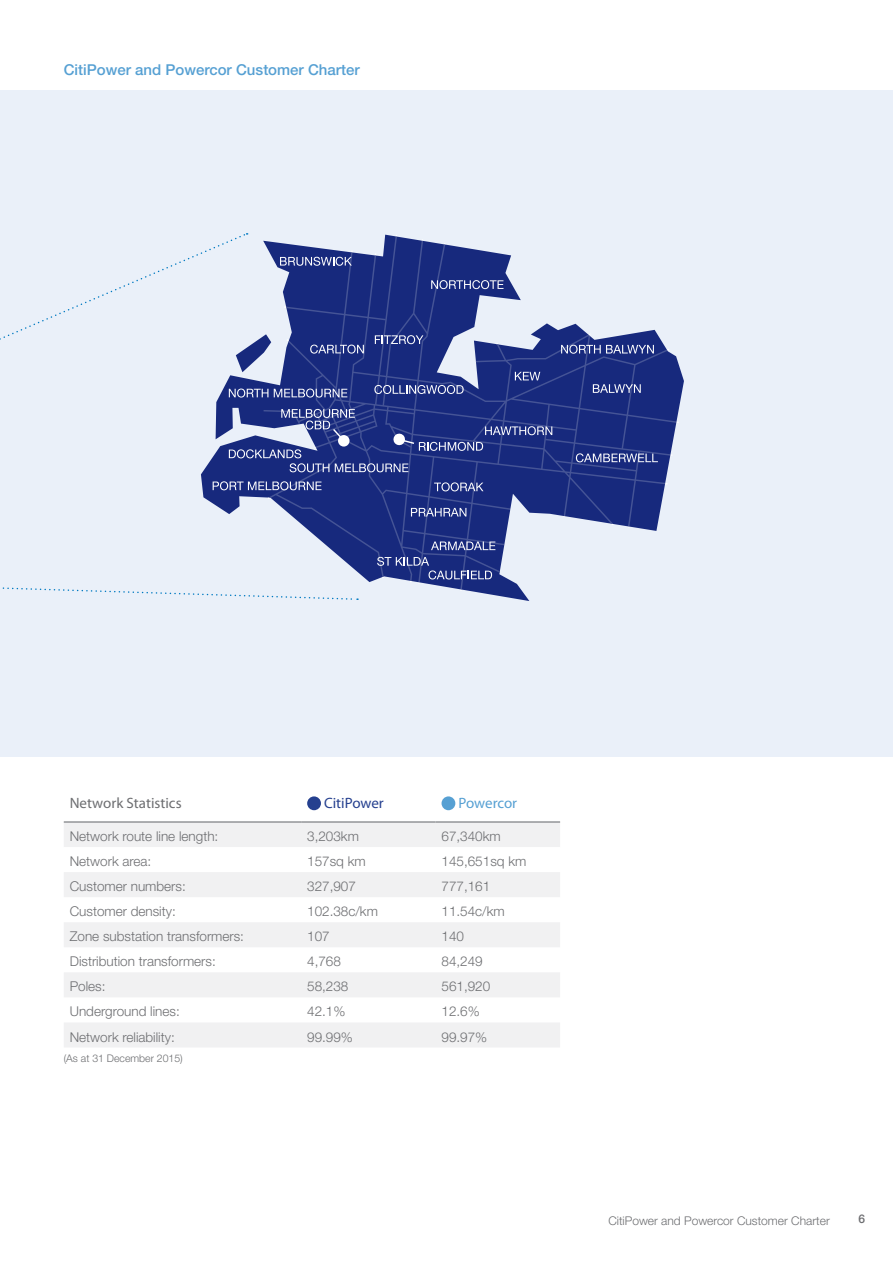
<style>
.page{position:relative;width:893px;height:1263px;background:#fff}
.page>*{position:absolute;margin:0;border:0;box-sizing:border-box;transform-origin:0 0}
.t1{font:500 15px "Helvetica Neue";color:#56a0d3}
.t2{font:15px "Myriad Pro";color:#6d6e71}
.t3{font:15px "Myriad Pro";color:#25408f}
.t4{font:15px "Myriad Pro";letter-spacing:-.005em;color:#56a0d3}
.t5{font:300 13.5px "Helvetica Neue";color:#6d6e71}
.t6{font:300 12px "Helvetica Neue";color:#6d6e71}
.t7{font:500 12px "Helvetica Neue";color:#6d6e71}
.t8{font:300 10.5px "Helvetica Neue";color:#6d6e71}
</style>
<div class="page">
<div style="left:0;top:90px;width:893px;height:666px;background:#eaf0f9"></div>
<svg style="left:64px;top:823px;width:496px;height:224px;fill:#f1f1f2"></svg>
<hr style="left:64px;top:821px;width:237px;height:2px;background:#939598">
<hr style="left:301px;top:821px;width:135px;height:2px;background:#939598">
<hr style="left:436px;top:821px;width:124px;height:2px;background:#939598">
<div style="left:307px;top:796px;width:14px;height:14px;background:#25408f;border-radius:50%"></div>
<div style="left:442px;top:796px;width:13px;height:14px;background:#56a0d3;border-radius:50%"></div>
<svg style="left:201px;top:235px;width:483px;height:366px"></svg>
<svg style="left:264px;top:236px;width:412px;height:354px;fill:#17297d"></svg>
<svg style="left:280px;top:257px;width:72px;height:9px"></svg>
<svg style="left:310px;top:345px;width:54px;height:9px"></svg>
<svg style="left:375px;top:335px;width:48px;height:9px"></svg>
<svg style="left:374px;top:385px;width:90px;height:9px"></svg>
<svg style="left:515px;top:372px;width:25px;height:8px"></svg>
<svg style="left:593px;top:384px;width:48px;height:9px"></svg>
<svg style="left:576px;top:453px;width:82px;height:9px"></svg>
<svg style="left:434px;top:482px;width:49px;height:9px"></svg>
<svg style="left:411px;top:508px;width:55px;height:8px"></svg>
<svg style="left:431px;top:541px;width:64px;height:9px"></svg>
<svg style="left:377px;top:557px;width:115px;height:22px;background:#38488f"></svg>
<svg style="left:561px;top:345px;width:93px;height:9px"></svg>
<svg style="left:229px;top:389px;width:39px;height:9px"></svg>
<svg style="left:274px;top:389px;width:73px;height:9px"></svg>
<svg style="left:213px;top:481px;width:109px;height:9px"></svg>
<svg style="left:229px;top:449px;width:100px;height:23px;background:#37478f"></svg>
<svg style="left:335px;top:463px;width:73px;height:9px"></svg>
<svg style="left:431px;top:280px;width:72px;height:9px"></svg>
<div style="left:338px;top:435px;width:12px;height:12px;background:#fff;border-radius:50%"></div>
<svg style="left:281px;top:409px;width:74px;height:31px"></svg>
<svg style="left:393px;top:426px;width:159px;height:25px;background:#394890"></svg>
<svg style="left:236px;top:334px;width:35px;height:38px"></svg>
<svg style="left:2px;top:573px;width:356px;height:28px"></svg>
<p class="t1" style="left:64px;top:61px;width:297px">CitiPower and Powercor Customer Charter</p>
<p class="t2" style="left:70px;top:794px;width:113px">Network Statistics</p>
<p class="t3" style="left:324px;top:794px;width:61px">CitiPower</p>
<p class="t4" style="left:458px;top:794px;width:60px">Powercor</p>
<p class="t5" style="left:70px;top:825px;width:150px">Network route line length:</p>
<p class="t5" style="left:307px;top:825px;width:53px">3,203km</p>
<p class="t5" style="left:442px;top:825px;width:61px">67,340km</p>
<p class="t5" style="left:70px;top:850px;width:83px">Network area:</p>
<p class="t5" style="left:307px;top:850px;width:60px">157sq km</p>
<p class="t5" style="left:442px;top:850px;width:86px">145,651sq km</p>
<p class="t5" style="left:70px;top:875px;width:118px">Customer numbers:</p>
<p class="t5" style="left:307px;top:875px;width:50px">327,907</p>
<p class="t5" style="left:442px;top:875px;width:50px">777,161</p>
<p class="t5" style="left:70px;top:900px;width:108px">Customer density:</p>
<p class="t5" style="left:307px;top:900px;width:72px">102.38c/km</p>
<p class="t5" style="left:442px;top:900px;width:65px">11.54c/km</p>
<p class="t5" style="left:70px;top:925px;width:176px">Zone substation transformers:</p>
<p class="t5" style="left:307px;top:925px;width:24px">107</p>
<p class="t5" style="left:442px;top:925px;width:24px">140</p>
<p class="t5" style="left:70px;top:951px;width:147px">Distribution transformers:</p>
<p class="t5" style="left:307px;top:951px;width:35px">4,768</p>
<p class="t5" style="left:442px;top:951px;width:43px">84,249</p>
<p class="t5" style="left:70px;top:976px;width:37px">Poles:</p>
<p class="t5" style="left:307px;top:976px;width:43px">58,238</p>
<p class="t5" style="left:442px;top:976px;width:50px">561,920</p>
<p class="t5" style="left:70px;top:1001px;width:112px">Underground lines:</p>
<p class="t5" style="left:307px;top:1001px;width:40px">42.1%</p>
<p class="t5" style="left:442px;top:1001px;width:40px">12.6%</p>
<p class="t5" style="left:70px;top:1026px;width:107px">Network reliability:</p>
<p class="t5" style="left:307px;top:1026px;width:47px">99.99%</p>
<p class="t5" style="left:442px;top:1026px;width:47px">99.97%</p>
<p class="t8" style="left:64px;top:1049px;width:121px">(As at 31 December 2015)</p>
<p class="t6" style="left:608px;top:1211px;width:223px">CitiPower and Powercor Customer Charter</p>
<p class="t7" style="left:858px;top:1212px;width:8px">6</p>
</div>
